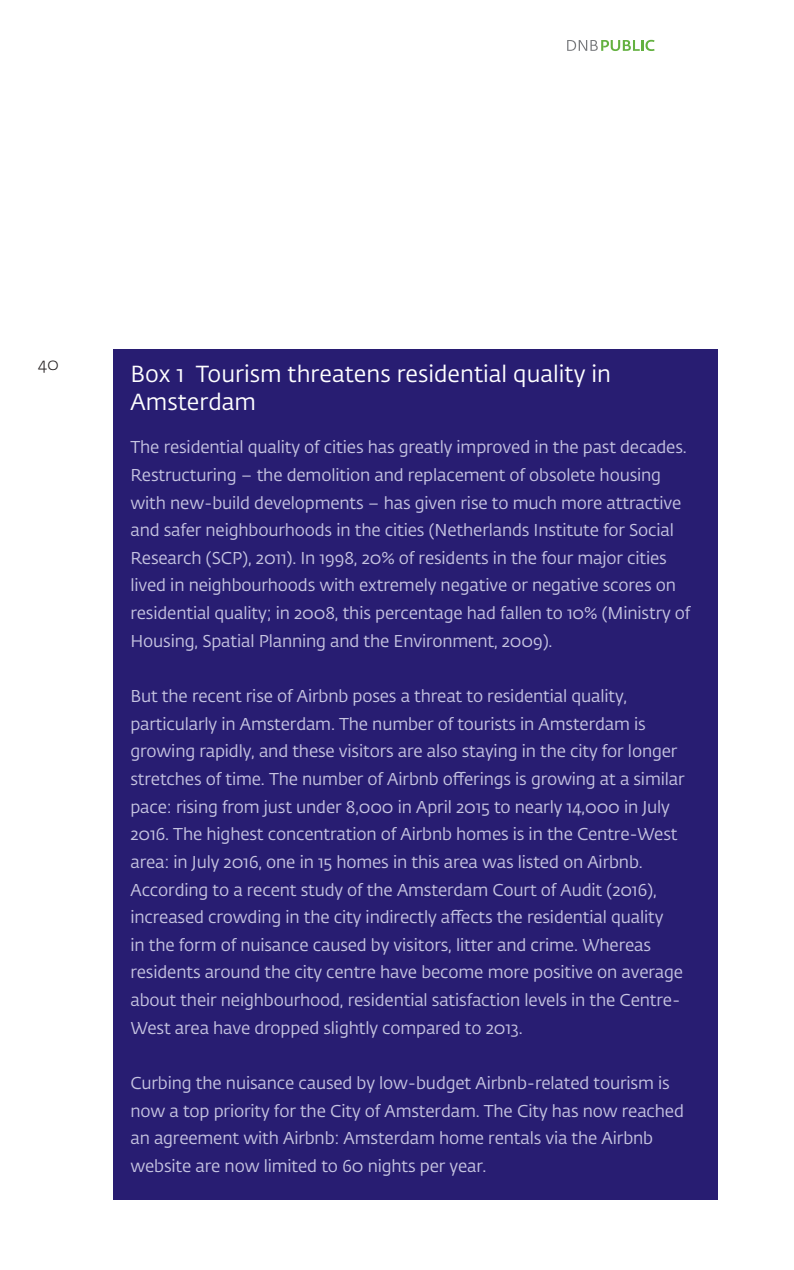
<style>
.page{position:relative;width:794px;height:1270px;background:#fff}
.page>*{position:absolute;margin:0;border:0;box-sizing:border-box;transform-origin:0 0}
.t1{font:23px/27.6px "DNB Fedra";color:#fff}
.t2{font:17px/27.6px "DNB Fedra";letter-spacing:-.01em;color:#c6c4e1}
.t3{font:300 17px "DNB Fedra";color:#231f20}
</style>
<div class="page">
<svg style="left:567px;top:40px;width:87px;height:11px"></svg>
<div style="left:113px;top:349px;width:605px;height:850px;background:#281d72"></div>
<p class="t3" style="left:38px;top:354px;width:22px">40</p>
<h1 class="t1" style="left:130px;top:361px;width:482px">Box 1 Tourism threatens residential quality in<br>Amsterdam</h1>
<p class="t2" style="left:130px;top:434px;width:561px">The residential quality of cities has greatly improved in the past decades.<br>Restructuring – the demolition and replacement of obsolete housing with new-build developments – has given rise to much more attractive and safer neighbourhoods in the cities (Netherlands Institute for Social Research (SCP), 2011). In 1998, 20% of residents in the four major cities lived in neighbourhoods with extremely negative or negative scores on residential quality; in 2008, this percentage had fallen to 10% (Ministry of Housing, Spatial Planning and the Environment, 2009).</p>
<p class="t2" style="left:130px;top:683px;width:555px">But the recent rise of Airbnb poses a threat to residential quality, particularly in Amsterdam. The number of tourists in Amsterdam is growing rapidly, and these visitors are also staying in the city for longer stretches of time. The number of Airbnb offerings is growing at a similar pace: rising from just under 8,000 in April 2015 to nearly 14,000 in July 2016. The highest concentration of Airbnb homes is in the Centre-West area: in July 2016, one in 15 homes in this area was listed on Airbnb.<br>According to a recent study of the Amsterdam Court of Audit (2016), increased crowding in the city indirectly affects the residential quality<br>in the form of nuisance caused by visitors, litter and crime. Whereas residents around the city centre have become more positive on average about their neighbourhood, residential satisfaction levels in the Centre-West area have dropped slightly compared to 2013.</p>
<p class="t2" style="left:130px;top:1070px;width:555px">Curbing the nuisance caused by low-budget Airbnb-related tourism is now a top priority for the City of Amsterdam. The City has now reached an agreement with Airbnb: Amsterdam home rentals via the Airbnb website are now limited to 60 nights per year.</p>
</div>
